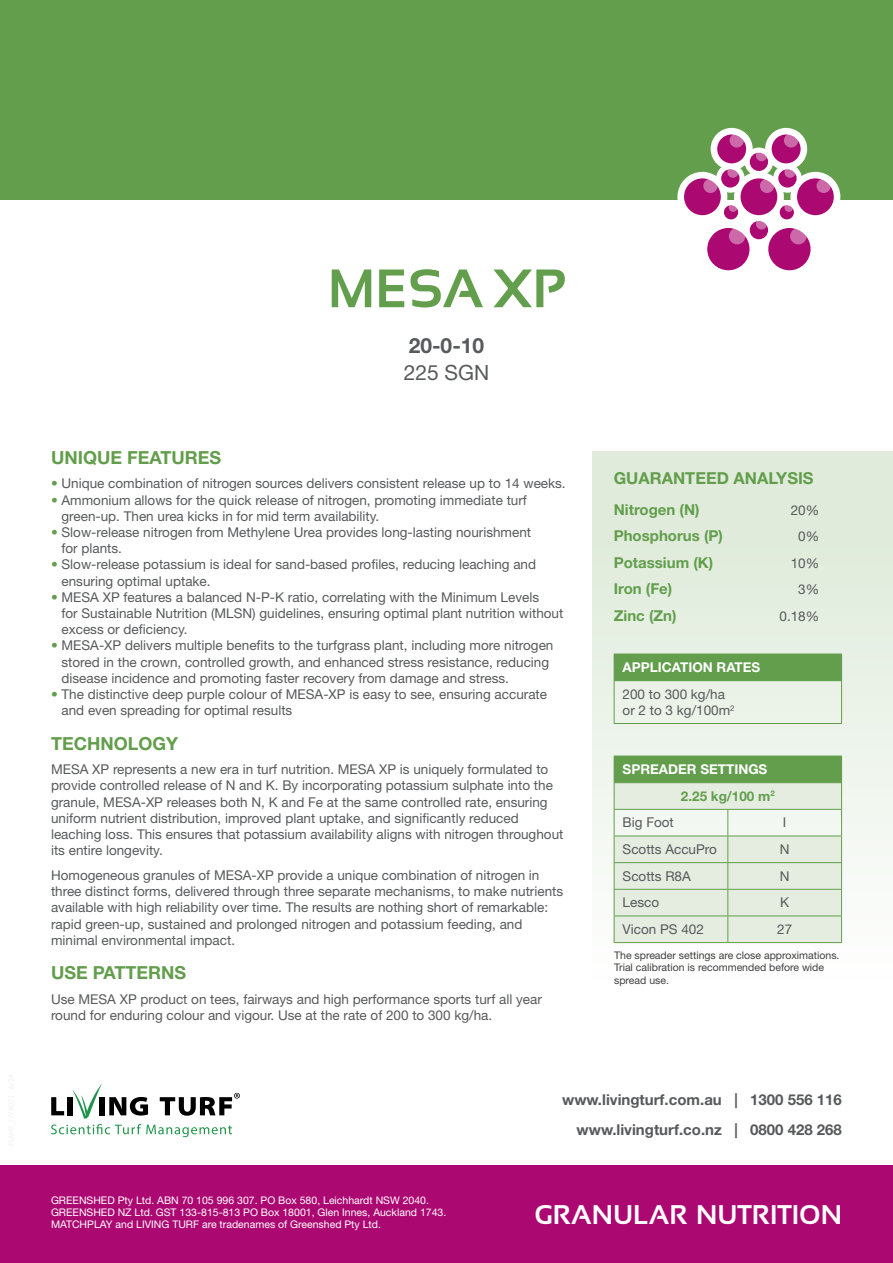
<style>
.page{position:relative;width:893px;height:1263px;background:#fff}
.page>*{position:absolute;margin:0;border:0;box-sizing:border-box;transform-origin:0 0}
.t1{font:700 54px "Sansation";color:#629e4c}
.t2{font:700 27px "Sansation";color:#fff}
.t3{font:700 21px "Helvetica Neue LT Std";color:#58595b}
.t4{font:21px "Helvetica Neue LT Std";color:#58595b}
.t5{font:700 18px "Helvetica Neue LT Std";color:#629e4c}
.t6{font:700 16.5px "Helvetica Neue LT Std";color:#629e4c}
.t7{font:700 15px/30.8px "Helvetica Neue LT Std";color:#58595b;text-align:right}
.t8{font:700 15px "Helvetica Neue LT Std";color:#629e4c}
.t9{font:13.5px/16.2px "Helvetica Neue LT Std";color:#58595b}
.t10{font:700 13.5px "Helvetica Neue LT Std";color:#fff}
.t11{font:700 13.5px "Helvetica Neue LT Std";color:#629e4c}
.t12{font:10.5px/12px "Helvetica Neue LT Std";color:#fff}
.t13{font:10.5px/12.6px "Helvetica Neue LT Std";color:#414042}
.s1{color:#629e4c}
</style>
<div class="page">
<div style="left:0;top:0;width:893px;height:200px;background:#629e4c"></div>
<div style="left:0;top:1165px;width:893px;height:98px;background:#ac0871"></div>
<svg style="left:51px;top:1083px;width:189px;height:54px"></svg>
<div style="left:765px;top:128px;width:42px;height:42px;background:#fff;border-radius:50%"></div>
<div style="left:772px;top:134px;width:29px;height:29px;background:#ac0871;border-radius:50%"></div>
<svg style="left:784px;top:133px;width:14px;height:15px"></svg>
<div style="left:711px;top:128px;width:42px;height:42px;background:#fff;border-radius:50%"></div>
<div style="left:717px;top:134px;width:29px;height:29px;background:#ac0871;border-radius:50%"></div>
<svg style="left:730px;top:133px;width:14px;height:15px"></svg>
<div style="left:734px;top:172px;width:50px;height:50px;background:#fff;border-radius:50%"></div>
<div style="left:740px;top:178px;width:37px;height:37px;background:#ac0871;border-radius:50%"></div>
<svg style="left:760px;top:179px;width:14px;height:14px"></svg>
<div style="left:677px;top:172px;width:50px;height:50px;background:#fff;border-radius:50%"></div>
<div style="left:684px;top:178px;width:37px;height:37px;background:#ac0871;border-radius:50%"></div>
<div style="left:790px;top:172px;width:50px;height:50px;background:#fff;border-radius:50%"></div>
<div style="left:797px;top:178px;width:37px;height:37px;background:#ac0871;border-radius:50%"></div>
<svg style="left:703px;top:179px;width:15px;height:14px"></svg>
<svg style="left:816px;top:179px;width:15px;height:14px"></svg>
<div style="left:707px;top:228px;width:42px;height:42px;background:#ac0871;border-radius:50%"></div>
<div style="left:768px;top:228px;width:43px;height:42px;background:#ac0871;border-radius:50%"></div>
<svg style="left:729px;top:228px;width:16px;height:16px"></svg>
<svg style="left:790px;top:228px;width:16px;height:16px"></svg>
<div style="left:716px;top:164px;width:29px;height:29px;background:#fff;border-radius:50%"></div>
<div style="left:721px;top:169px;width:18px;height:19px;background:#ac0871;border-radius:50%"></div>
<svg style="left:727px;top:167px;width:11px;height:11px"></svg>
<div style="left:773px;top:164px;width:29px;height:29px;background:#fff;border-radius:50%"></div>
<div style="left:778px;top:169px;width:19px;height:19px;background:#ac0871;border-radius:50%"></div>
<svg style="left:784px;top:167px;width:12px;height:11px"></svg>
<div style="left:750px;top:221px;width:18px;height:18px;background:#ac0871;border-radius:50%"></div>
<svg style="left:756px;top:218px;width:11px;height:12px"></svg>
<div style="left:745px;top:148px;width:28px;height:28px;background:#fff;border-radius:50%"></div>
<div style="left:750px;top:153px;width:18px;height:18px;background:#ac0871;border-radius:50%"></div>
<svg style="left:756px;top:150px;width:11px;height:11px"></svg>
<div style="left:724px;top:205px;width:14px;height:14px;background:#ac0871;border-radius:50%"></div>
<svg style="left:729px;top:203px;width:8px;height:9px"></svg>
<div style="left:780px;top:205px;width:14px;height:14px;background:#ac0871;border-radius:50%"></div>
<svg style="left:784px;top:203px;width:9px;height:9px"></svg>
<div style="left:592px;top:451px;width:301px;height:541px;background:linear-gradient(to bottom,#dbe8d6,#fdfefd)"></div>
<div style="left:614px;top:654px;width:228px;height:27px;background:#629e4c"></div>
<hr style="left:614px;top:681px;width:1px;height:42px;background:#629e4c">
<hr style="left:841px;top:681px;width:1px;height:42px;background:#629e4c">
<hr style="left:614px;top:723px;width:228px;height:1px;background:#629e4c">
<hr style="left:614px;top:942px;width:114px;height:1px;background:#629e4c">
<hr style="left:728px;top:942px;width:114px;height:1px;background:#629e4c">
<svg style="left:614px;top:756px;width:228px;height:186px;background:#cfdfc7"></svg>
<h1 class="t1" style="left:328px;top:258px;width:239px">MESA XP</h1>
<h3 class="t3" style="left:409px;top:332px;width:77px">20-0-10</h3>
<h3 class="t4" style="left:404px;top:360px;width:87px">225 SGN</h3>
<h3 class="t5" style="left:51px;top:446px;width:172px">UNIQUE FEATURES</h3>
<p class="t9" style="left:51px;top:475px;width:516px"><span class="s1">•</span> Unique combination of nitrogen sources delivers consistent release up to 14 weeks.</p>
<p class="t9" style="left:62px;top:491px;width:467px;text-indent:-11px"><span class="s1">•</span> Ammonium allows for the quick release of nitrogen, promoting immediate turf green-up. Then urea kicks in for mid term availability.</p>
<p class="t9" style="left:62px;top:524px;width:471px;text-indent:-11px"><span class="s1">•</span> Slow-release nitrogen from Methylene Urea provides long-lasting nourishment for plants.</p>
<p class="t9" style="left:62px;top:556px;width:476px;text-indent:-11px"><span class="s1">•</span> Slow-release potassium is ideal for sand-based profiles, reducing leaching and ensuring optimal uptake.</p>
<p class="t9" style="left:62px;top:589px;width:503px;text-indent:-11px"><span class="s1">•</span> MESA XP features a balanced N-P-K ratio, correlating with the Minimum Levels<br>for Sustainable Nutrition (MLSN) guidelines, ensuring optimal plant nutrition without excess or deficiency.</p>
<p class="t9" style="left:62px;top:637px;width:493px;text-indent:-11px"><span class="s1">•</span> MESA-XP delivers multiple benefits to the turfgrass plant, including more nitrogen stored in the crown, controlled growth, and enhanced stress resistance, reducing disease incidence and promoting faster recovery from damage and stress.</p>
<p class="t9" style="left:62px;top:686px;width:487px;text-indent:-11px"><span class="s1">•</span> The distinctive deep purple colour of MESA-XP is easy to see, ensuring accurate and even spreading for optimal results</p>
<h3 class="t5" style="left:51px;top:732px;width:129px">TECHNOLOGY</h3>
<p class="t9" style="left:51px;top:761px;width:514px">MESA XP represents a new era in turf nutrition. MESA XP is uniquely formulated to provide controlled release of N and K. By incorporating potassium sulphate into the granule, MESA-XP releases both N, K and Fe at the same controlled rate, ensuring uniform nutrient distribution, improved plant uptake, and significantly reduced leaching loss. This ensures that potassium availability aligns with nitrogen throughout its entire longevity.</p>
<p class="t9" style="left:51px;top:867px;width:514px">Homogeneous granules of MESA-XP provide a unique combination of nitrogen in three distinct forms, delivered through three separate mechanisms, to make nutrients available with high reliability over time. The results are nothing short of remarkable: rapid green-up, sustained and prolonged nitrogen and potassium feeding, and minimal environmental impact.</p>
<h3 class="t5" style="left:51px;top:961px;width:137px">USE PATTERNS</h3>
<p class="t9" style="left:51px;top:991px;width:492px">Use MESA XP product on tees, fairways and high performance sports turf all year round for enduring colour and vigour. Use at the rate of 200 to 300 kg/ha.</p>
<p class="t6" style="left:614px;top:468px;width:201px">GUARANTEED ANALYSIS</p>
<p class="t8" style="left:614px;top:500px;width:87px">Nitrogen (N)</p>
<p class="t9" style="left:791px;top:501px;width:30px">20%</p>
<p class="t8" style="left:614px;top:526px;width:111px">Phosphorus (P)</p>
<p class="t9" style="left:798px;top:528px;width:23px">0%</p>
<p class="t8" style="left:614px;top:553px;width:101px">Potassium (K)</p>
<p class="t9" style="left:791px;top:554px;width:30px">10%</p>
<p class="t8" style="left:614px;top:579px;width:60px">Iron (Fe)</p>
<p class="t9" style="left:798px;top:581px;width:23px">3%</p>
<p class="t8" style="left:614px;top:606px;width:64px">Zinc (Zn)</p>
<p class="t9" style="left:779px;top:607px;width:41px">0.18%</p>
<p class="t10" style="left:623px;top:659px;width:139px">APPLICATION RATES</p>
<p class="t9" style="left:623px;top:686px;width:113px">200 to 300 kg/ha or 2 to 3 kg/100m<sup>2</sup></p>
<p class="t10" style="left:623px;top:761px;width:146px">SPREADER SETTINGS</p>
<p class="t11" style="left:681px;top:788px;width:95px">2.25 kg/100 m<sup>2</sup></p>
<p class="t9" style="left:623px;top:814px;width:53px">Big Foot</p>
<p class="t9" style="left:783px;top:814px;width:5px">I</p>
<p class="t9" style="left:623px;top:841px;width:96px">Scotts AccuPro</p>
<p class="t9" style="left:780px;top:841px;width:11px">N</p>
<p class="t9" style="left:623px;top:868px;width:70px">Scotts R8A</p>
<p class="t9" style="left:780px;top:868px;width:11px">N</p>
<p class="t9" style="left:623px;top:894px;width:38px">Lesco</p>
<p class="t9" style="left:780px;top:894px;width:11px">K</p>
<p class="t9" style="left:623px;top:921px;width:83px">Vicon PS 402</p>
<p class="t9" style="left:777px;top:921px;width:17px">27</p>
<p class="t13" style="left:614px;top:948px;width:227px">The spreader settings are close approximations.<br>Trial calibration is recommended before wide spread use.</p>
<p class="t12" style="left:51px;top:1194px;width:397px">GREENSHED Pty Ltd. ABN 70 105 996 307. PO Box 580, Leichhardt NSW 2040.<br>GREENSHED NZ Ltd. GST 133-815-813 PO Box 18001, Glen Innes, Auckland 1743.<br>MATCHPLAY and LIVING TURF are tradenames of Greenshed Pty Ltd.</p>
<p class="t7" style="left:562px;top:1083px;width:281px">www.livingturf.com.au | 1300 556 116 www.livingturf.co.nz | 0800 428 268</p>
<h2 class="t2" style="left:535px;top:1199px;width:309px">GRANULAR NUTRITION</h2>
</div>
